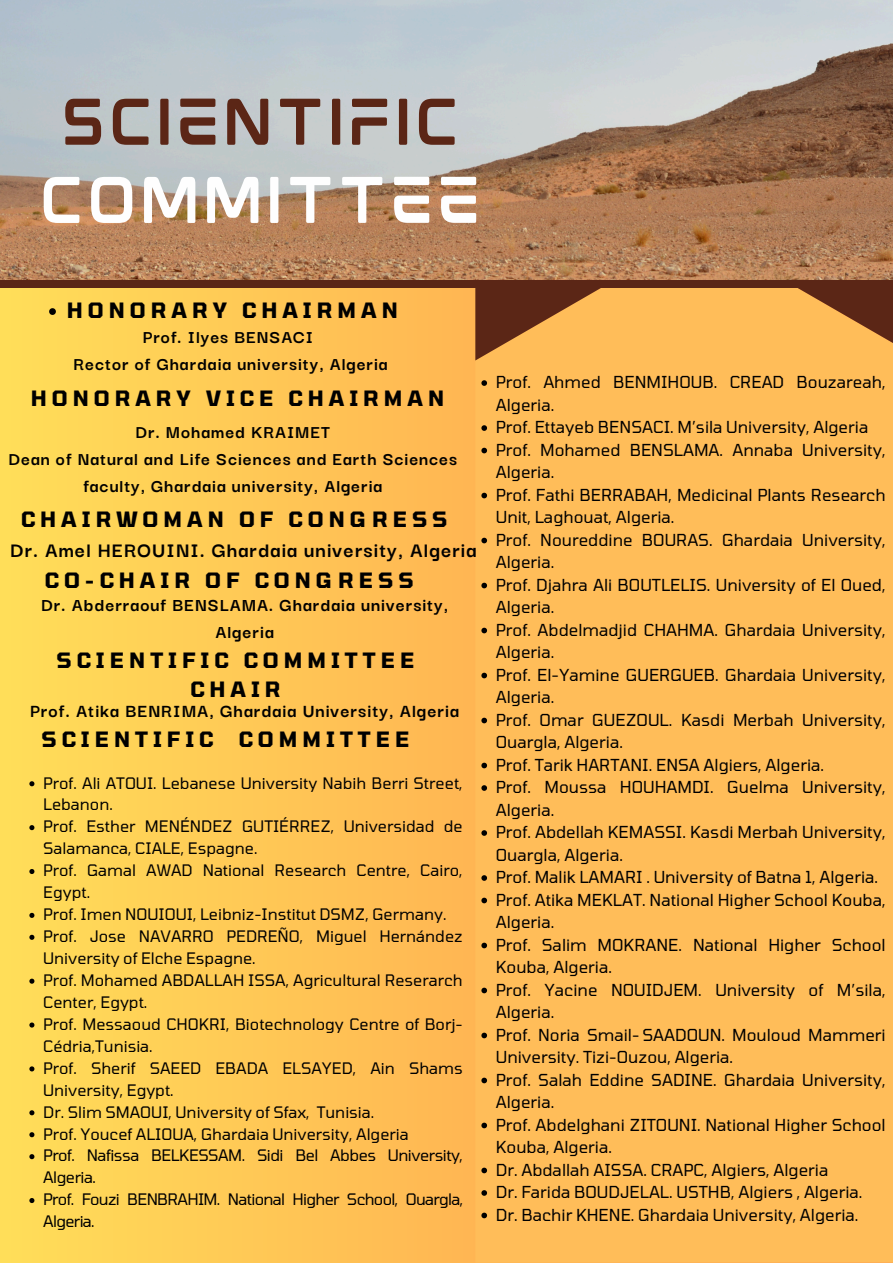
<style>
.page{position:relative;width:893px;height:1263px;background:#fff}
.page>*{position:absolute;margin:0;border:0;box-sizing:border-box;transform-origin:0 0}
.t1{font:55.88px/78.2px "mokotoglitch";color:#5b2616;text-align:center}
.t2{font:700 22.2px "Darker Grotesque";letter-spacing:.05em;color:#000}
.t3{font:700 21px/29.2px "Tomorrow";letter-spacing:.24em;color:#000;text-align:center}
.t4{font:700 19.8px "Darker Grotesque";letter-spacing:.05em;color:#000}
.t5{font:700 19.58px/27.2px "Darker Grotesque";letter-spacing:.05em;color:#000;text-align:center}
.t6{font:700 19.35px/27px "Darker Grotesque";letter-spacing:.05em;color:#000;text-align:center}
.t7{font:16.42px/22.5px "Tomorrow";color:#000}
.t8{font:15.75px/21.9px "Tomorrow";color:#000}
.t9{font:15.75px/21.9px "Tomorrow";letter-spacing:-.04em;color:#000}
.t10{font:15.75px/21.9px "Tomorrow";letter-spacing:-.03em;color:#000}
.s1{color:#fefefe}
</style>
<div class="page">
<svg style="left:0;top:287px;width:475px;height:975px"></svg>
<div style="left:475px;top:360px;width:418px;height:903px;background:#ffbd59"></div>
<svg style="left:475px;top:287px;width:418px;height:73px;fill:#ffbd59"></svg>
<img style="left:0;top:0;width:893px;height:280px">
<svg style="left:49px;top:308px;width:7px;height:7px"></svg>
<svg style="left:481px;top:380px;width:6px;height:6px"></svg>
<svg style="left:481px;top:425px;width:6px;height:6px"></svg>
<svg style="left:481px;top:448px;width:6px;height:5px"></svg>
<svg style="left:481px;top:493px;width:6px;height:5px"></svg>
<svg style="left:481px;top:538px;width:6px;height:5px"></svg>
<svg style="left:481px;top:583px;width:6px;height:5px"></svg>
<svg style="left:481px;top:628px;width:6px;height:5px"></svg>
<svg style="left:481px;top:673px;width:6px;height:5px"></svg>
<svg style="left:481px;top:718px;width:6px;height:5px"></svg>
<svg style="left:481px;top:763px;width:6px;height:5px"></svg>
<svg style="left:481px;top:785px;width:6px;height:6px"></svg>
<svg style="left:481px;top:830px;width:6px;height:6px"></svg>
<svg style="left:481px;top:875px;width:6px;height:6px"></svg>
<svg style="left:481px;top:898px;width:6px;height:5px"></svg>
<svg style="left:481px;top:943px;width:6px;height:5px"></svg>
<svg style="left:481px;top:988px;width:6px;height:5px"></svg>
<svg style="left:481px;top:1033px;width:6px;height:5px"></svg>
<svg style="left:481px;top:1078px;width:6px;height:5px"></svg>
<svg style="left:481px;top:1123px;width:6px;height:5px"></svg>
<svg style="left:481px;top:1167px;width:6px;height:6px"></svg>
<svg style="left:481px;top:1190px;width:6px;height:6px"></svg>
<svg style="left:481px;top:1212px;width:6px;height:6px"></svg>
<div style="left:0;top:280px;width:893px;height:7px;background:#5b2616"></div>
<svg style="left:29px;top:781px;width:5px;height:5px"></svg>
<svg style="left:29px;top:825px;width:5px;height:5px"></svg>
<svg style="left:29px;top:869px;width:5px;height:5px"></svg>
<svg style="left:29px;top:913px;width:5px;height:5px"></svg>
<svg style="left:29px;top:935px;width:5px;height:5px"></svg>
<svg style="left:29px;top:979px;width:5px;height:5px"></svg>
<svg style="left:29px;top:1022px;width:5px;height:5px"></svg>
<svg style="left:29px;top:1066px;width:5px;height:5px"></svg>
<svg style="left:29px;top:1110px;width:5px;height:5px"></svg>
<svg style="left:29px;top:1132px;width:5px;height:5px"></svg>
<svg style="left:29px;top:1154px;width:5px;height:5px"></svg>
<svg style="left:29px;top:1198px;width:5px;height:5px"></svg>
<p class="t1" style="left:39px;top:92px;width:446px">SCIENTIFIC<br><span class="s1">COMMITTEE</span></p>
<p class="t3" style="left:67px;top:295px;width:332px">HONORARY CHAIRMAN</p>
<p class="t6" style="left:143px;top:322px;width:172px">Prof. Ilyes BENSACI</p>
<p class="t6" style="left:73px;top:349px;width:316px">Rector of Ghardaia university, Algeria</p>
<p class="t3" style="left:31px;top:383px;width:415px">HONORARY VICE CHAIRMAN</p>
<p class="t6" style="left:135px;top:418px;width:196px">Dr. Mohamed KRAIMET</p>
<p class="t6" style="left:8px;top:445px;width:450px">Dean of Natural and Life Sciences and Earth Sciences faculty, Ghardaia university, Algeria</p>
<p class="t3" style="left:21px;top:504px;width:428px">CHAIRWOMAN OF CONGRESS</p>
<p class="t2" style="left:10px;top:534px;width:468px">Dr. Amel HEROUINI. Ghardaia university, Algeria</p>
<p class="t3" style="left:45px;top:565px;width:370px">CO-CHAIR OF CONGRESS</p>
<p class="t5" style="left:41px;top:590px;width:409px">Dr. Abderraouf BENSLAMA. Ghardaia university,<br>Algeria</p>
<p class="t3" style="left:57px;top:645px;width:359px">SCIENTIFIC COMMITTEE<br>CHAIR</p>
<p class="t4" style="left:30px;top:696px;width:430px">Prof. Atika BENRIMA, Ghardaia University, Algeria</p>
<p class="t3" style="left:41px;top:724px;width:369px">SCIENTIFIC COMMITTEE</p>
<p class="t8" style="left:43px;top:771px;width:421px">Prof. Ali ATOUI. Lebanese University Nabih Berri Street,<br>Lebanon.</p>
<p class="t8" style="left:43px;top:815px;width:421px">Prof. Esther MENÉNDEZ GUTIÉRREZ, Universidad de<br>Salamanca, CIALE, Espagne.</p>
<p class="t8" style="left:43px;top:859px;width:421px">Prof. Gamal AWAD National Research Centre, Cairo,<br>Egypt.</p>
<p class="t8" style="left:43px;top:903px;width:405px">Prof. Imen NOUIOUI, Leibniz-Institut DSMZ, Germany.</p>
<p class="t8" style="left:43px;top:925px;width:421px">Prof. Jose NAVARRO PEDREÑO, Miguel Hernández<br>University of Elche Espagne.</p>
<p class="t8" style="left:43px;top:969px;width:421px">Prof. Mohamed ABDALLAH ISSA, Agricultural Reserarch<br>Center, Egypt.</p>
<p class="t8" style="left:43px;top:1012px;width:421px">Prof. Messaoud CHOKRI, Biotechnology Centre of Borj-<br>Cédria,Tunisia.</p>
<p class="t8" style="left:43px;top:1056px;width:421px">Prof. Sherif SAEED EBADA ELSAYED, Ain Shams<br>University, Egypt.</p>
<p class="t8" style="left:43px;top:1100px;width:333px">Dr. Slim SMAOUI, University of Sfax, Tunisia.</p>
<p class="t8" style="left:43px;top:1122px;width:367px">Prof. Youcef ALIOUA, Ghardaia University, Algeria</p>
<p class="t10" style="left:43px;top:1144px;width:421px">Prof. Nafissa BELKESSAM. Sidi Bel Abbes University,<br>Algeria.</p>
<p class="t9" style="left:43px;top:1188px;width:421px">Prof. Fouzi BENBRAHIM. National Higher School, Ouargla,<br>Algeria.</p>
<p class="t7" style="left:496px;top:370px;width:391px">Prof. Ahmed BENMIHOUB. CREAD Bouzareah,<br>Algeria.</p>
<p class="t7" style="left:496px;top:415px;width:374px">Prof. Ettayeb BENSACI. M’sila University, Algeria</p>
<p class="t7" style="left:496px;top:438px;width:391px">Prof. Mohamed BENSLAMA. Annaba University,<br>Algeria.</p>
<p class="t7" style="left:496px;top:483px;width:391px">Prof. Fathi BERRABAH, Medicinal Plants Research<br>Unit, Laghouat, Algeria.</p>
<p class="t7" style="left:496px;top:528px;width:391px">Prof. Noureddine BOURAS. Ghardaia University,<br>Algeria.</p>
<p class="t7" style="left:496px;top:573px;width:391px">Prof. Djahra Ali BOUTLELIS. University of El Oued,<br>Algeria.</p>
<p class="t7" style="left:496px;top:618px;width:391px">Prof. Abdelmadjid CHAHMA. Ghardaia University,<br>Algeria.</p>
<p class="t7" style="left:496px;top:663px;width:391px">Prof. El-Yamine GUERGUEB. Ghardaia University,<br>Algeria.</p>
<p class="t7" style="left:496px;top:708px;width:391px">Prof. Omar GUEZOUL. Kasdi Merbah University,<br>Ouargla, Algeria.</p>
<p class="t7" style="left:496px;top:753px;width:330px">Prof. Tarik HARTANI. ENSA Algiers, Algeria.</p>
<p class="t7" style="left:496px;top:775px;width:391px">Prof. Moussa HOUHAMDI. Guelma University,<br>Algeria.</p>
<p class="t7" style="left:496px;top:820px;width:391px">Prof. Abdellah KEMASSI. Kasdi Merbah University,<br>Ouargla, Algeria.</p>
<p class="t7" style="left:496px;top:865px;width:384px">Prof. Malik LAMARI . University of Batna 1, Algeria.</p>
<p class="t7" style="left:496px;top:888px;width:391px">Prof. Atika MEKLAT. National Higher School Kouba,<br>Algeria.</p>
<p class="t7" style="left:496px;top:933px;width:391px">Prof. Salim MOKRANE. National Higher School<br>Kouba, Algeria.</p>
<p class="t7" style="left:496px;top:978px;width:391px">Prof. Yacine NOUIDJEM. University of M’sila,<br>Algeria.</p>
<p class="t7" style="left:496px;top:1023px;width:391px">Prof. Noria Smail‑ SAADOUN. Mouloud Mammeri<br>University. Tizi-Ouzou, Algeria.</p>
<p class="t7" style="left:496px;top:1068px;width:391px">Prof. Salah Eddine SADINE. Ghardaia University,<br>Algeria.</p>
<p class="t7" style="left:496px;top:1113px;width:391px">Prof. Abdelghani ZITOUNI. National Higher School<br>Kouba, Algeria.</p>
<p class="t7" style="left:496px;top:1158px;width:334px">Dr. Abdallah AISSA. CRAPC, Algiers, Algeria</p>
<p class="t7" style="left:496px;top:1180px;width:368px">Dr. Farida BOUDJELAL. USTHB, Algiers , Algeria.</p>
<p class="t7" style="left:496px;top:1203px;width:364px">Dr. Bachir KHENE. Ghardaia University, Algeria.</p>
</div>
